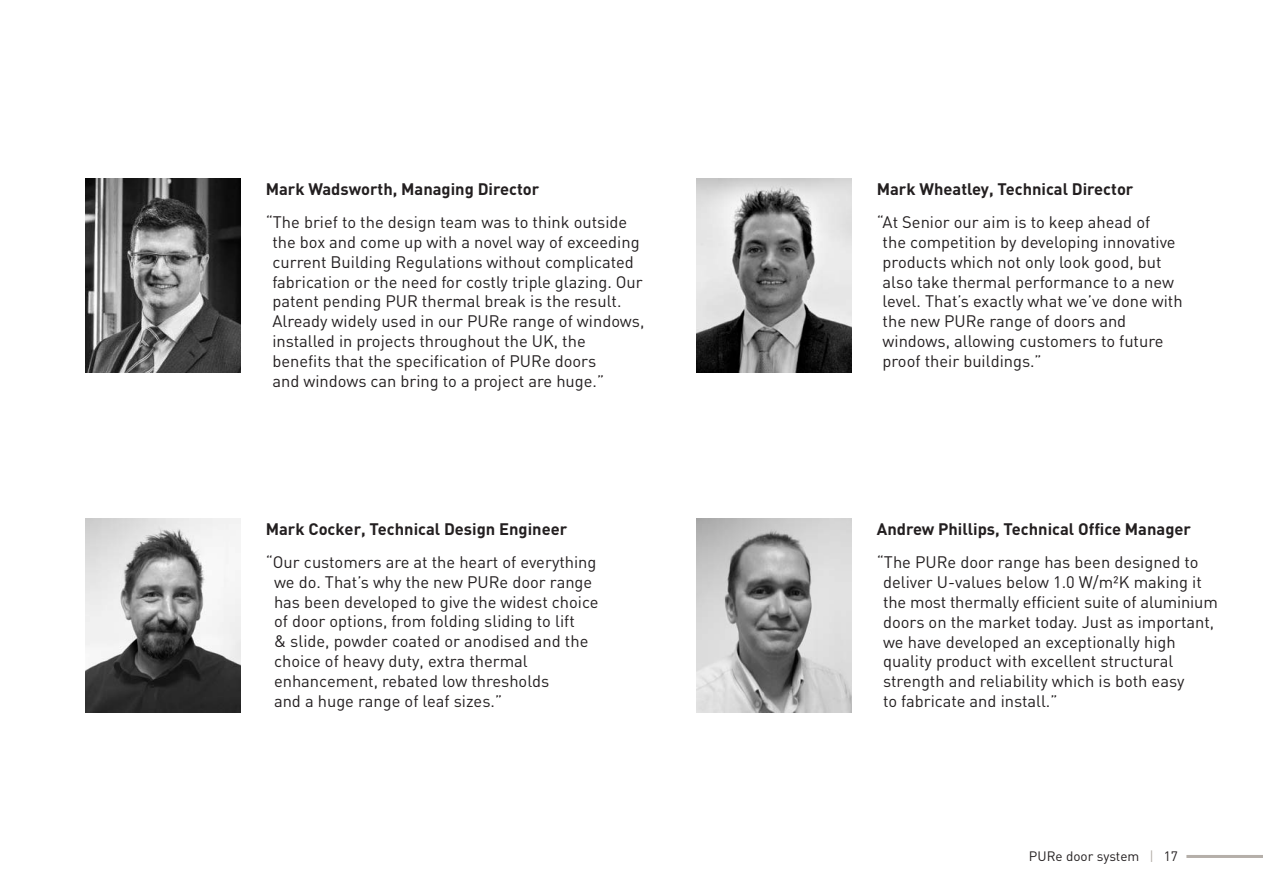
<style>
.page{position:relative;width:1263px;height:893px;background:#fff}
.page>*{position:absolute;margin:0;border:0;box-sizing:border-box;transform-origin:0 0}
.t1{font:16.5px/19.8px "DIN";color:#231f20}
.t2{font:700 16.5px "DIN";color:#231f20}
.t3{font:13.5px "DIN";color:#231f20}
.s1{color:#b5afa9}
</style>
<div class="page">
<hr style="left:1186px;top:855px;width:77px;height:3px;background:#b5afa9">
<img style="left:85px;top:179px;width:156px;height:193px">
<img style="left:696px;top:519px;width:156px;height:193px">
<img style="left:85px;top:519px;width:156px;height:193px">
<img style="left:696px;top:179px;width:156px;height:193px">
<p class="t2" style="left:266px;top:183px;width:275px">Mark Wadsworth, Managing Director</p>
<p class="t1" style="left:272px;top:214px;width:374px;text-indent:-7px">“The brief to the design team was to think outside the box and come up with a novel way of exceeding current Building Regulations without complicated fabrication or the need for costly triple glazing. Our patent pending PUR thermal break is the result.<br>Already widely used in our PURe range of windows, installed in projects throughout the UK, the benefits that the specification of PURe doors<br>and windows can bring to a project are huge.”</p>
<p class="t2" style="left:266px;top:523px;width:303px">Mark Cocker, Technical Design Engineer</p>
<p class="t1" style="left:274px;top:554px;width:326px;text-indent:-8px">“Our customers are at the heart of everything we do. That’s why the new PURe door range has been developed to give the widest choice of door options, from folding sliding to lift<br>&amp; slide, powder coated or anodised and the choice of heavy duty, extra thermal enhancement, rebated low thresholds<br>and a huge range of leaf sizes.”</p>
<p class="t2" style="left:877px;top:183px;width:258px">Mark Wheatley, Technical Director</p>
<p class="t1" style="left:883px;top:214px;width:302px;text-indent:-6px">“At Senior our aim is to keep ahead of<br>the competition by developing innovative products which not only look good, but also take thermal performance to a new level. That’s exactly what we’ve done with the new PURe range of doors and windows, allowing customers to future proof their buildings.”</p>
<p class="t2" style="left:877px;top:523px;width:316px">Andrew Phillips, Technical Office Manager</p>
<p class="t1" style="left:883px;top:555px;width:336px;text-indent:-6px">“The PURe door range has been designed to deliver U-values below 1.0 W/m²K making it the most thermally efficient suite of aluminium doors on the market today. Just as important, we have developed an exceptionally high quality product with excellent structural strength and reliability which is both easy<br>to fabricate and install.”</p>
<p class="t3" style="left:1029px;top:851px;width:150px">PURe door system <span class="s1">|</span> 17</p>
</div>
